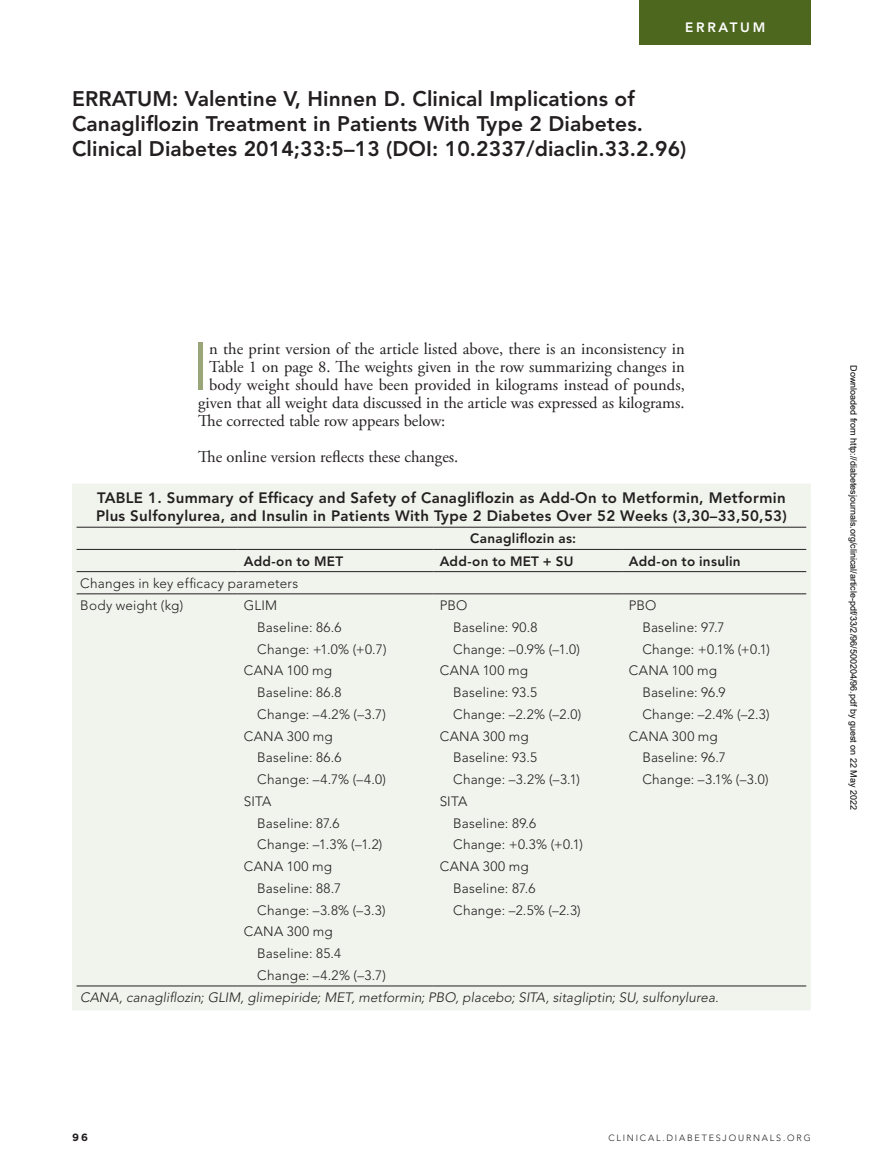
<style>
.page{position:relative;width:885px;height:1175px;background:#fff}
.page>*{position:absolute;margin:0;border:0;box-sizing:border-box;transform-origin:0 0}
.BODY_-_DROP_CAP{font:300 67.35px "Avenir LT Std";color:#9aa578}
.ARTICLE_TITLE{font:800 21px/25.2px "Avenir LT Std";letter-spacing:.005em;color:#231f20}
.BODY_-_DROP_CAP-2{font:16.5px "Adobe Garamond Pro";color:#231f20}
.BODY_-_1st_PARA{font:16.5px "Adobe Garamond Pro";color:#231f20}
.TABLE_TITLE{font:800 15px/18px "Avenir LT Std";letter-spacing:.02em;color:#231f20}
.TABLE_COPY_-_INDENTE{font:300 13.5px "Avenir LT Std";letter-spacing:.015em;color:#231f20}
.TABLE_COPY_-_LEFT_AL{font:300 13.5px "Avenir LT Std";letter-spacing:.02em;color:#231f20}
.TABLE_CAPTION{font:italic 300 13.5px "Avenir LT Std";letter-spacing:.005em;color:#231f20}
.TABLE_COPY_-_LEFT_AL-2{font:800 13.5px "Avenir LT Std";letter-spacing:.02em;color:#231f20}
.t1{font:800 13.5px "Avenir LT Std";letter-spacing:.2em;color:#fff}
.FOOTER-LEFT_PG{font:700 10.5px "Gotham";color:#231f20}
.t2{font:9px "Arial";color:#000}
.FOOTER-LEFT_PG-2{font:300 9px "Avenir LT Std";letter-spacing:.2em;color:#231f20}
</style>
<div class="page">
<div style="left:639px;top:0;width:171px;height:45px;background:#4e671f"></div>
<div style="left:76px;top:488px;width:730px;height:518px;background:#f1f4ed"></div>
<div style="left:72px;top:483px;width:166px;height:5px;background:#f1f4ed"></div>
<hr style="left:72px;top:488px;width:4px;height:39px;background:#f1f4ed">
<div style="left:238px;top:483px;width:195px;height:5px;background:#f1f4ed"></div>
<div style="left:433px;top:483px;width:189px;height:5px;background:#f1f4ed"></div>
<div style="left:622px;top:483px;width:188px;height:5px;background:#f1f4ed"></div>
<hr style="left:806px;top:488px;width:4px;height:39px;background:#f1f4ed">
<hr style="left:72px;top:527px;width:4px;height:22px;background:#f1f4ed">
<hr style="left:806px;top:527px;width:4px;height:22px;background:#f1f4ed">
<hr style="left:72px;top:549px;width:4px;height:22px;background:#f1f4ed">
<hr style="left:806px;top:549px;width:4px;height:22px;background:#f1f4ed">
<hr style="left:72px;top:571px;width:4px;height:23px;background:#f1f4ed">
<hr style="left:806px;top:571px;width:4px;height:23px;background:#f1f4ed">
<hr style="left:72px;top:594px;width:4px;height:392px;background:#f1f4ed">
<hr style="left:806px;top:594px;width:4px;height:392px;background:#f1f4ed">
<hr style="left:72px;top:986px;width:4px;height:20px;background:#f1f4ed">
<hr style="left:806px;top:986px;width:4px;height:20px;background:#f1f4ed">
<hr style="left:72px;top:1006px;width:166px;height:4px;background:#f1f4ed">
<hr style="left:238px;top:1006px;width:195px;height:4px;background:#f1f4ed">
<hr style="left:433px;top:1006px;width:189px;height:4px;background:#f1f4ed">
<hr style="left:622px;top:1006px;width:188px;height:4px;background:#f1f4ed">
<hr style="left:76px;top:527px;width:162px;height:1px;background:#231f20">
<hr style="left:238px;top:527px;width:195px;height:1px;background:#231f20">
<hr style="left:433px;top:527px;width:189px;height:1px;background:#231f20">
<hr style="left:622px;top:527px;width:184px;height:1px;background:#231f20">
<hr style="left:76px;top:549px;width:162px;height:1px;background:#231f20">
<hr style="left:238px;top:549px;width:195px;height:1px;background:#231f20">
<hr style="left:433px;top:549px;width:189px;height:1px;background:#231f20">
<hr style="left:622px;top:549px;width:184px;height:1px;background:#231f20">
<hr style="left:76px;top:571px;width:162px;height:1px;background:#231f20">
<hr style="left:238px;top:571px;width:195px;height:1px;background:#231f20">
<hr style="left:433px;top:571px;width:189px;height:1px;background:#231f20">
<hr style="left:622px;top:571px;width:184px;height:1px;background:#231f20">
<hr style="left:76px;top:593px;width:162px;height:1px;background:#231f20">
<hr style="left:238px;top:593px;width:195px;height:1px;background:#231f20">
<hr style="left:433px;top:593px;width:189px;height:1px;background:#231f20">
<hr style="left:622px;top:593px;width:184px;height:1px;background:#231f20">
<hr style="left:76px;top:985px;width:162px;height:1px;background:#231f20">
<hr style="left:238px;top:985px;width:195px;height:1px;background:#231f20">
<hr style="left:433px;top:985px;width:189px;height:1px;background:#231f20">
<hr style="left:622px;top:985px;width:184px;height:1px;background:#231f20">
<p class="t1" style="left:685px;top:19px;width:81px">ERRATUM</p>
<p class="ARTICLE_TITLE" style="left:72px;top:86px;width:615px">ERRATUM: Valentine V, Hinnen D. Clinical Implications of<br>Canagliflozin Treatment in Patients With Type 2 Diabetes.<br>Clinical Diabetes 2014;33:5–13 (DOI: 10.2337/diaclin.33.2.96)</p>
<p class="BODY_-_DROP_CAP" style="left:191px;top:327px;width:19px">I</p>
<p class="BODY_-_DROP_CAP-2" style="left:209px;top:339px;width:477px">n the print version of the article listed above, there is an inconsistency in</p>
<p class="BODY_-_DROP_CAP-2" style="left:209px;top:357px;width:477px">Table 1 on page 8. The weights given in the row summarizing changes in</p>
<p class="BODY_-_DROP_CAP-2" style="left:209px;top:375px;width:477px">body weight should have been provided in kilograms instead of pounds,</p>
<p class="BODY_-_DROP_CAP-2" style="left:198px;top:393px;width:488px">given that all weight data discussed in the article was expressed as kilograms.</p>
<p class="BODY_-_DROP_CAP-2" style="left:198px;top:411px;width:249px">The corrected table row appears below:</p>
<p class="BODY_-_1st_PARA" style="left:198px;top:447px;width:261px">The online version reflects these changes.</p>
<p class="TABLE_TITLE" style="left:96px;top:489px;width:692px">TABLE 1. Summary of Efficacy and Safety of Canagliflozin as Add-On to Metformin, Metformin<br>Plus Sulfonylurea, and Insulin in Patients With Type 2 Diabetes Over 52 Weeks (3,30–33,50,53)</p>
<p class="TABLE_COPY_-_LEFT_AL-2" style="left:470px;top:531px;width:107px">Canagliflozin as:</p>
<p class="TABLE_COPY_-_LEFT_AL-2" style="left:244px;top:553px;width:101px">Add-on to MET</p>
<p class="TABLE_COPY_-_LEFT_AL-2" style="left:439px;top:553px;width:135px">Add-on to MET + SU</p>
<p class="TABLE_COPY_-_LEFT_AL-2" style="left:628px;top:553px;width:113px">Add-on to insulin</p>
<p class="TABLE_COPY_-_LEFT_AL" style="left:80px;top:575px;width:219px">Changes in key efficacy parameters</p>
<p class="TABLE_COPY_-_LEFT_AL" style="left:80px;top:597px;width:104px">Body weight (kg)</p>
<p class="TABLE_COPY_-_LEFT_AL" style="left:244px;top:597px;width:35px">GLIM</p>
<p class="TABLE_COPY_-_INDENTE" style="left:257px;top:619px;width:86px">Baseline: 86.6</p>
<p class="TABLE_COPY_-_INDENTE" style="left:257px;top:641px;width:131px">Change: +1.0% (+0.7)</p>
<p class="TABLE_COPY_-_LEFT_AL" style="left:244px;top:662px;width:90px">CANA 100 mg</p>
<p class="TABLE_COPY_-_INDENTE" style="left:257px;top:684px;width:86px">Baseline: 86.8</p>
<p class="TABLE_COPY_-_INDENTE" style="left:257px;top:706px;width:130px">Change: –4.2% (–3.7)</p>
<p class="TABLE_COPY_-_LEFT_AL" style="left:244px;top:728px;width:90px">CANA 300 mg</p>
<p class="TABLE_COPY_-_INDENTE" style="left:257px;top:749px;width:86px">Baseline: 86.6</p>
<p class="TABLE_COPY_-_INDENTE" style="left:257px;top:771px;width:130px">Change: –4.7% (–4.0)</p>
<p class="TABLE_COPY_-_LEFT_AL" style="left:244px;top:793px;width:29px">SITA</p>
<p class="TABLE_COPY_-_INDENTE" style="left:257px;top:815px;width:84px">Baseline: 87.6</p>
<p class="TABLE_COPY_-_INDENTE" style="left:257px;top:836px;width:127px">Change: –1.3% (–1.2)</p>
<p class="TABLE_COPY_-_LEFT_AL" style="left:244px;top:858px;width:90px">CANA 100 mg</p>
<p class="TABLE_COPY_-_INDENTE" style="left:257px;top:880px;width:85px">Baseline: 88.7</p>
<p class="TABLE_COPY_-_INDENTE" style="left:257px;top:902px;width:130px">Change: –3.8% (–3.3)</p>
<p class="TABLE_COPY_-_LEFT_AL" style="left:244px;top:923px;width:90px">CANA 300 mg</p>
<p class="TABLE_COPY_-_INDENTE" style="left:257px;top:945px;width:85px">Baseline: 85.4</p>
<p class="TABLE_COPY_-_INDENTE" style="left:257px;top:967px;width:130px">Change: –4.2% (–3.7)</p>
<p class="TABLE_COPY_-_LEFT_AL" style="left:439px;top:597px;width:29px">PBO</p>
<p class="TABLE_COPY_-_INDENTE" style="left:453px;top:619px;width:86px">Baseline: 90.8</p>
<p class="TABLE_COPY_-_INDENTE" style="left:453px;top:641px;width:128px">Change: –0.9% (–1.0)</p>
<p class="TABLE_COPY_-_LEFT_AL" style="left:439px;top:662px;width:90px">CANA 100 mg</p>
<p class="TABLE_COPY_-_INDENTE" style="left:453px;top:684px;width:85px">Baseline: 93.5</p>
<p class="TABLE_COPY_-_INDENTE" style="left:453px;top:706px;width:129px">Change: –2.2% (–2.0)</p>
<p class="TABLE_COPY_-_LEFT_AL" style="left:439px;top:728px;width:90px">CANA 300 mg</p>
<p class="TABLE_COPY_-_INDENTE" style="left:453px;top:749px;width:85px">Baseline: 93.5</p>
<p class="TABLE_COPY_-_INDENTE" style="left:453px;top:771px;width:128px">Change: –3.2% (–3.1)</p>
<p class="TABLE_COPY_-_LEFT_AL" style="left:439px;top:793px;width:29px">SITA</p>
<p class="TABLE_COPY_-_INDENTE" style="left:453px;top:815px;width:85px">Baseline: 89.6</p>
<p class="TABLE_COPY_-_INDENTE" style="left:453px;top:836px;width:131px">Change: +0.3% (+0.1)</p>
<p class="TABLE_COPY_-_LEFT_AL" style="left:439px;top:858px;width:90px">CANA 300 mg</p>
<p class="TABLE_COPY_-_INDENTE" style="left:453px;top:880px;width:84px">Baseline: 87.6</p>
<p class="TABLE_COPY_-_INDENTE" style="left:453px;top:902px;width:129px">Change: –2.5% (–2.3)</p>
<p class="TABLE_COPY_-_LEFT_AL" style="left:628px;top:597px;width:29px">PBO</p>
<p class="TABLE_COPY_-_INDENTE" style="left:642px;top:619px;width:84px">Baseline: 97.7</p>
<p class="TABLE_COPY_-_INDENTE" style="left:642px;top:641px;width:129px">Change: +0.1% (+0.1)</p>
<p class="TABLE_COPY_-_LEFT_AL" style="left:628px;top:662px;width:90px">CANA 100 mg</p>
<p class="TABLE_COPY_-_INDENTE" style="left:642px;top:684px;width:85px">Baseline: 96.9</p>
<p class="TABLE_COPY_-_INDENTE" style="left:642px;top:706px;width:129px">Change: –2.4% (–2.3)</p>
<p class="TABLE_COPY_-_LEFT_AL" style="left:628px;top:728px;width:90px">CANA 300 mg</p>
<p class="TABLE_COPY_-_INDENTE" style="left:642px;top:749px;width:85px">Baseline: 96.7</p>
<p class="TABLE_COPY_-_INDENTE" style="left:642px;top:771px;width:128px">Change: –3.1% (–3.0)</p>
<p class="TABLE_CAPTION" style="left:80px;top:989px;width:639px">CANA, canagliflozin; GLIM, glimepiride; MET, metformin; PBO, placebo; SITA, sitagliptin; SU, sulfonylurea.</p>
<p class="t2" style="left:856px;top:365px;width:445px;rotate:90deg">Downloaded from http://diabetesjournals.org/clinical/article-pdf/33/2/96/500204/96.pdf by guest on 22 May 2022</p>
<p class="FOOTER-LEFT_PG" style="left:72px;top:1130px;width:18px">96</p>
<p class="FOOTER-LEFT_PG-2" style="left:608px;top:1132px;width:204px">CLINICAL.DIABETESJOURNALS.ORG</p>
</div>
